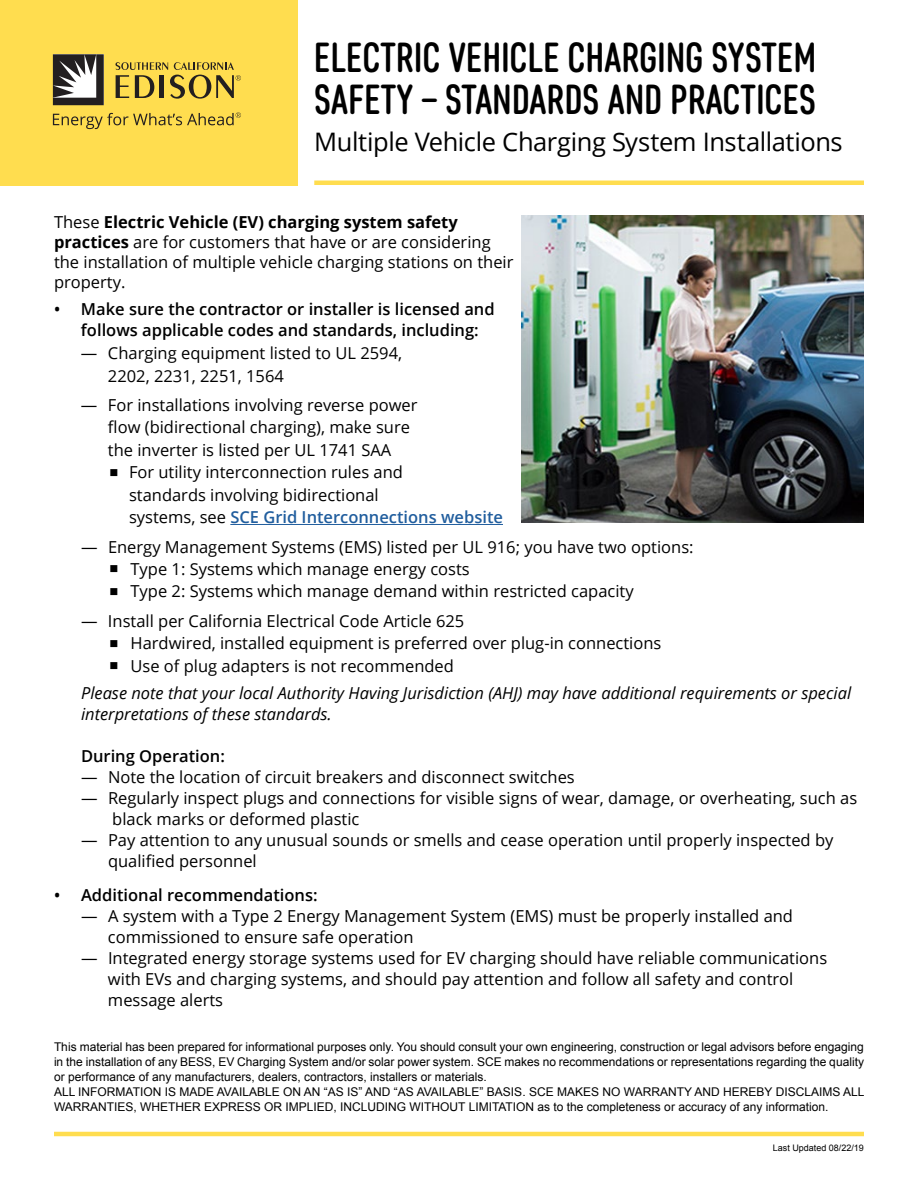
<style>
.page{position:relative;width:918px;height:1188px;background:#fff}
.page>*{position:absolute;margin:0;border:0;box-sizing:border-box;transform-origin:0 0}
.t1{font:500 42px/42px "Core Sans DS47 Cn";letter-spacing:.01em;color:#000}
.t2{font:25.5px "Open Sans";letter-spacing:-.015em;color:#000}
.t3{font:16.5px/22.5px "Open Sans";color:#000}
.t4{font:italic 16.5px/27.8px "Open Sans";color:#000}
.t5{font:600 16.5px/21px "Open Sans";color:#000}
.t6{font:12px/15px "Arial";color:#000}
.t7{font:9px "Arial";color:#000}
.s1{font-weight:700}
.s2{font-weight:600;color:#215e9e}
.s3{font-style:normal}
</style>
<div class="page">
<div style="left:0;top:0;width:297px;height:185px;background:#ffdd4f"></div>
<hr style="left:230px;top:524px;width:273px;height:1px;background:#215e9e">
<svg style="left:53px;top:54px;width:51px;height:51px;background:#6e6b6c"></svg>
<svg style="left:115px;top:62px;width:126px;height:37px"></svg>
<svg style="left:53px;top:112px;width:188px;height:17px"></svg>
<hr style="left:314px;top:181px;width:550px;height:4px;background:#ffdd4f">
<img style="left:522px;top:216px;width:342px;height:307px">
<hr style="left:54px;top:1132px;width:810px;height:4px;background:#ffdd4f">
<h1 class="t1" style="left:314px;top:36px;width:503px">ELECTRIC VEHICLE CHARGING SYSTEM<br>SAFETY – STANDARDS AND PRACTICES</h1>
<h2 class="t2" style="left:314px;top:125px;width:530px">Multiple Vehicle Charging System Installations</h2>
<p class="t3" style="left:54px;top:212px;width:461px;line-height:19.8px">These <span class="s1">Electric Vehicle (EV) charging system safety practices</span> are for customers that have or are considering the installation of multiple vehicle charging stations on their property.</p>
<p class="t5" style="left:81px;top:299px;width:415px;text-indent:-27px">• Make sure the contractor or installer is licensed and follows applicable codes and standards, including:</p>
<p class="t3" style="left:108px;top:341px;width:296px;text-indent:-27px">— Charging equipment listed to UL 2594,<br>2202, 2231, 2251, 1564</p>
<p class="t3" style="left:108px;top:393px;width:311px;text-indent:-27px">— For installations involving reverse power flow (bidirectional charging), make sure the inverter is listed per UL 1741 SAA</p>
<p class="t3" style="left:129px;top:461px;width:376px;text-indent:-20px">■ For utility interconnection rules and<br>standards involving bidirectional<br>systems, see <span class="s2">SCE Grid Interconnections website</span></p>
<p class="t3" style="left:81px;top:535px;width:614px">— Energy Management Systems (EMS) listed per UL 916; you have two options:</p>
<p class="t3" style="left:110px;top:557px;width:362px">■ Type 1: Systems which manage energy costs</p>
<p class="t3" style="left:110px;top:580px;width:526px">■ Type 2: Systems which manage demand within restricted capacity</p>
<p class="t3" style="left:81px;top:609px;width:385px">— Install per California Electrical Code Article 625</p>
<p class="t3" style="left:110px;top:632px;width:553px">■ Hardwired, installed equipment is preferred over plug-in connections</p>
<p class="t4" style="left:81px;top:651px;width:772px;text-indent:28px">■ <span class="s3">Use of plug adapters is not recommended<br></span>Please note that your local Authority Having Jurisdiction (AHJ) may have additional requirements or special</p>
<p class="t4" style="left:81px;top:700px;width:252px">interpretations of these standards.</p>
<p class="t5" style="left:81px;top:745px;width:145px">During Operation:</p>
<p class="t3" style="left:81px;top:765px;width:495px">— Note the location of circuit breakers and disconnect switches</p>
<p class="t3" style="left:112px;top:787px;width:746px;line-height:21px;text-indent:-31px">— Regularly inspect plugs and connections for visible signs of wear, damage, or overheating, such as black marks or deformed plastic</p>
<p class="t3" style="left:108px;top:829px;width:727px;line-height:21px;text-indent:-27px">— Pay attention to any unusual sounds or smells and cease operation until properly inspected by qualified personnel</p>
<p class="t5" style="left:54px;top:884px;width:265px">• Additional recommendations:</p>
<p class="t3" style="left:108px;top:905px;width:687px;line-height:21px;text-indent:-27px">— A system with a Type 2 Energy Management System (EMS) must be properly installed and commissioned to ensure safe operation</p>
<p class="t3" style="left:108px;top:947px;width:721px;line-height:21px;text-indent:-27px">— Integrated energy storage systems used for EV charging should have reliable communications with EVs and charging systems, and should pay attention and follow all safety and control message alerts</p>
<p class="t6" style="left:54px;top:1039px;width:812px">This material has been prepared for informational purposes only. You should consult your own engineering, construction or legal advisors before engaging in the installation of any BESS, EV Charging System and/or solar power system. SCE makes no recommendations or representations regarding the quality or performance of any manufacturers, dealers, contractors, installers or materials.<br>ALL INFORMATION IS MADE AVAILABLE ON AN “AS IS” AND “AS AVAILABLE” BASIS. SCE MAKES NO WARRANTY AND HEREBY DISCLAIMS ALL WARRANTIES, WHETHER EXPRESS OR IMPLIED, INCLUDING WITHOUT LIMITATION as to the completeness or accuracy of any information.</p>
<p class="t7" style="left:773px;top:1142px;width:93px">Last Updated 08/22/19</p>
</div>
